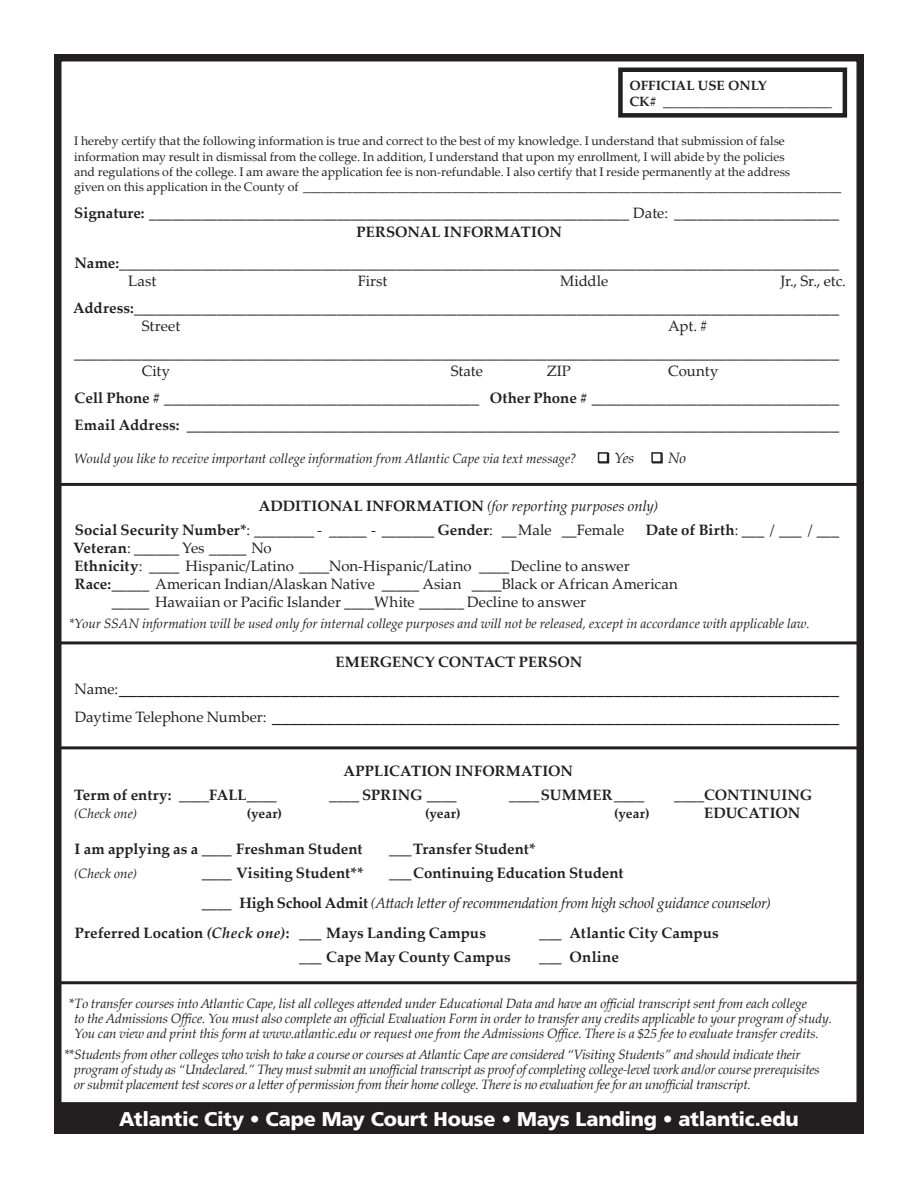
<style>
.page{position:relative;width:918px;height:1188px;background:#fff}
.page>*{position:absolute;margin:0;border:0;box-sizing:border-box;transform-origin:0 0}
.t1{font:900 19.8px "Frutiger";letter-spacing:-.01em;color:#fff}
.t2{font:18px/27.6px "Palatino Linotype";color:#231f20}
.t3{font:15px/27px "Palatino Linotype";color:#231f20}
.t4{font:700 15px/24px "Palatino Linotype";letter-spacing:.01em;color:#231f20}
.t5{font:italic 15px "Palatino Linotype";letter-spacing:-.02em;color:#231f20}
.t6{font:700 15px "Palatino Linotype";letter-spacing:-.01em;color:#231f20}
.t7{font:italic 13.5px/15px "Palatino Linotype";letter-spacing:-.01em;color:#231f20}
.t8{font:700 13.5px/16.2px "Palatino";color:#231f20}
.t9{font:700 13.5px "Palatino Linotype";letter-spacing:.01em;color:#231f20}
.t10{font:12.3px/15.3px "Palatino Linotype";color:#231f20}
.s1{font-weight:700}
.s2{font-weight:400;font-style:italic}
.s3{font-weight:400}
.s4{font-size:15px}
.s5{font-weight:700;font-style:normal}
.s6{font-style:italic}
</style>
<div class="page">
<div style="left:54px;top:54px;width:810px;height:1080px;border:8px solid #231f20"></div>
<div style="left:55px;top:1103px;width:808px;height:30px;background:#231f20"></div>
<div style="left:54px;top:1102px;width:810px;height:32px;border:2px solid #231f20"></div>
<hr style="left:54px;top:483px;width:810px;height:3px;background:#231f20">
<hr style="left:54px;top:641px;width:810px;height:3px;background:#231f20">
<hr style="left:54px;top:746px;width:810px;height:3px;background:#231f20">
<hr style="left:54px;top:981px;width:810px;height:3px;background:#231f20">
<div style="left:618px;top:68px;width:229px;height:50px;border:4px solid #231f20"></div>
<div style="left:599px;top:453px;width:10px;height:10px;border:2px solid #231f20"></div>
<div style="left:599px;top:453px;width:9px;height:9px;background:#fff"></div>
<div style="left:598px;top:452px;width:10px;height:11px;border:2px solid #231f20"></div>
<div style="left:652px;top:453px;width:11px;height:10px;border:2px solid #231f20"></div>
<div style="left:652px;top:453px;width:9px;height:9px;background:#fff"></div>
<div style="left:651px;top:452px;width:11px;height:11px;border:2px solid #231f20"></div>
<p class="t8" style="left:629px;top:77px;width:204px">OFFICIAL USE ONLY<br>CK# _________________________</p>
<p class="t10" style="left:74px;top:133px;width:769px">I hereby certify that the following information is true and correct to the best of my knowledge. I understand that submission of false information may result in dismissal from the college. In addition, I understand that upon my enrollment, I will abide by the policies<br>and regulations of the college. I am aware the application fee is non-refundable. I also certify that I reside permanently at the address<br>given on this application in the County of _______________________________________________________________________________________</p>
<p class="t3" style="left:74px;top:199px;width:766px"><span class="s1">Signature:</span> ________________________________________________________________ Date: ______________________</p>
<p class="t3" style="left:75px;top:216px;width:766px;line-height:31.5px;text-align:center"><span class="s1">PERSONAL INFORMATION<br>Name:</span>________________________________________________________________________________________________</p>
<p class="t3" style="left:128px;top:267px;width:29px">Last</p>
<p class="t3" style="left:358px;top:267px;width:31px">First</p>
<p class="t3" style="left:560px;top:267px;width:50px">Middle</p>
<p class="t3" style="left:73px;top:267px;width:774px;text-indent:707px">Jr., Sr., etc.<br><span class="s1">Address:</span>______________________________________________________________________________________________</p>
<p class="t3" style="left:142px;top:312px;width:40px">Street</p>
<p class="t3" style="left:74px;top:312px;width:766px;text-indent:594px">Apt. # ______________________________________________________________________________________________________</p>
<p class="t3" style="left:142px;top:357px;width:30px">City</p>
<p class="t3" style="left:451px;top:357px;width:34px">State</p>
<p class="t3" style="left:547px;top:357px;width:26px">ZIP</p>
<p class="t3" style="left:75px;top:357px;width:766px;text-indent:594px">County<br><span class="s1">Cell Phone #</span> __________________________________________ <span class="s1">Other Phone #</span> _________________________________<br><span class="s1">Email Address:</span> _______________________________________________________________________________________</p>
<p class="t7" style="left:74px;top:451px;width:504px">Would you like to receive important college information from Atlantic Cape via text message?</p>
<p class="t5" style="left:614px;top:448px;width:21px">Yes</p>
<p class="t5" style="left:668px;top:448px;width:19px">No</p>
<p class="t4" style="left:75px;top:493px;width:585px;text-indent:184px">ADDITIONAL INFORMATION <span class="s2">(for reporting purposes only)<br></span>Social Security Number*<span class="s3">: ________ - _____ - _______</span> Gender<span class="s3">: __Male __Female</span></p>
<p class="t3" style="left:646px;top:515px;width:195px"><span class="s1">Date of Birth</span>: ___ / ___ / ___</p>
<p class="t3" style="left:73px;top:533px;width:200px"><span class="s1">Veteran</span>: ______ Yes _____ No</p>
<p class="t3" style="left:75px;top:551px;width:557px"><span class="s1">Ethnicity</span>: ____ Hispanic/Latino ____Non-Hispanic/Latino ____Decline to answer</p>
<p class="t3" style="left:75px;top:569px;width:605px"><span class="s1">Race:</span>_____ American Indian/Alaskan Native _____ Asian ____Black or African American</p>
<p class="t3" style="left:112px;top:587px;width:476px">_____ Hawaiian or Pacific Islander ____White ______ Decline to answer</p>
<p class="t7" style="left:69px;top:615px;width:742px">*Your SSAN information will be used only for internal college purposes and will not be released, except in accordance with applicable law.</p>
<p class="t4" style="left:336px;top:649px;width:248px">EMERGENCY CONTACT PERSON</p>
<h2 class="t2" style="left:75px;top:674px;width:766px"><span class="s4">Name:</span>________________________________________________________________________________<br><span class="s4">Daytime Telephone Number:</span> _______________________________________________________________</h2>
<p class="t4" style="left:343px;top:759px;width:231px">APPLICATION INFORMATION</p>
<p class="t4" style="left:74px;top:783px;width:204px">Term of entry: ____FALL____</p>
<p class="t4" style="left:329px;top:783px;width:129px">____ SPRING ____</p>
<p class="t4" style="left:509px;top:783px;width:136px">____SUMMER____</p>
<p class="t4" style="left:674px;top:783px;width:139px">____CONTINUING</p>
<p class="t7" style="left:74px;top:806px;width:64px">(Check one)</p>
<p class="t9" style="left:247px;top:804px;width:37px">(year)</p>
<p class="t9" style="left:425px;top:804px;width:37px">(year)</p>
<p class="t9" style="left:614px;top:804px;width:37px">(year)</p>
<p class="t6" style="left:704px;top:803px;width:97px">EDUCATION</p>
<p class="t4" style="left:75px;top:837px;width:289px">I am applying as a ____ Freshman Student</p>
<p class="t4" style="left:389px;top:837px;width:148px">___Transfer Student*</p>
<p class="t7" style="left:74px;top:866px;width:64px">(Check one)</p>
<p class="t4" style="left:202px;top:861px;width:164px">____ Visiting Student**</p>
<p class="t4" style="left:389px;top:861px;width:236px">___Continuing Education Student</p>
<p class="t5" style="left:202px;top:892px;width:571px"><span class="s5">____ High School Admit</span> (Attach letter of recommendation from high school guidance counselor)</p>
<p class="t4" style="left:75px;top:921px;width:413px">Preferred Location <span class="s6">(Check one)</span>: ___ Mays Landing Campus</p>
<p class="t4" style="left:539px;top:921px;width:181px">___ Atlantic City Campus</p>
<p class="t4" style="left:299px;top:945px;width:213px">___ Cape May County Campus</p>
<p class="t4" style="left:539px;top:945px;width:81px">___ Online</p>
<p class="t7" style="left:74px;top:996px;width:759px;text-indent:-5px">*To transfer courses into Atlantic Cape, list all colleges attended under Educational Data and have an official transcript sent from each college<br>to the Admissions Office. You must also complete an official Evaluation Form in order to transfer any credits applicable to your program of study.<br>You can view and print this form at www.atlantic.edu or request one from the Admissions Office. There is a $25 fee to evaluate transfer credits.</p>
<p class="t7" style="left:74px;top:1047px;width:747px;text-indent:-10px">**Students from other colleges who wish to take a course or courses at Atlantic Cape are considered “Visiting Students” and should indicate their program of study as “Undeclared.” They must submit an unofficial transcript as proof of completing college-level work and/or course prerequisites or submit placement test scores or a letter of permission from their home college. There is no evaluation fee for an unofficial transcript.</p>
<h1 class="t1" style="left:119px;top:1107px;width:681px">Atlantic City • Cape May Court House • Mays Landing • atlantic.edu</h1>
</div>
